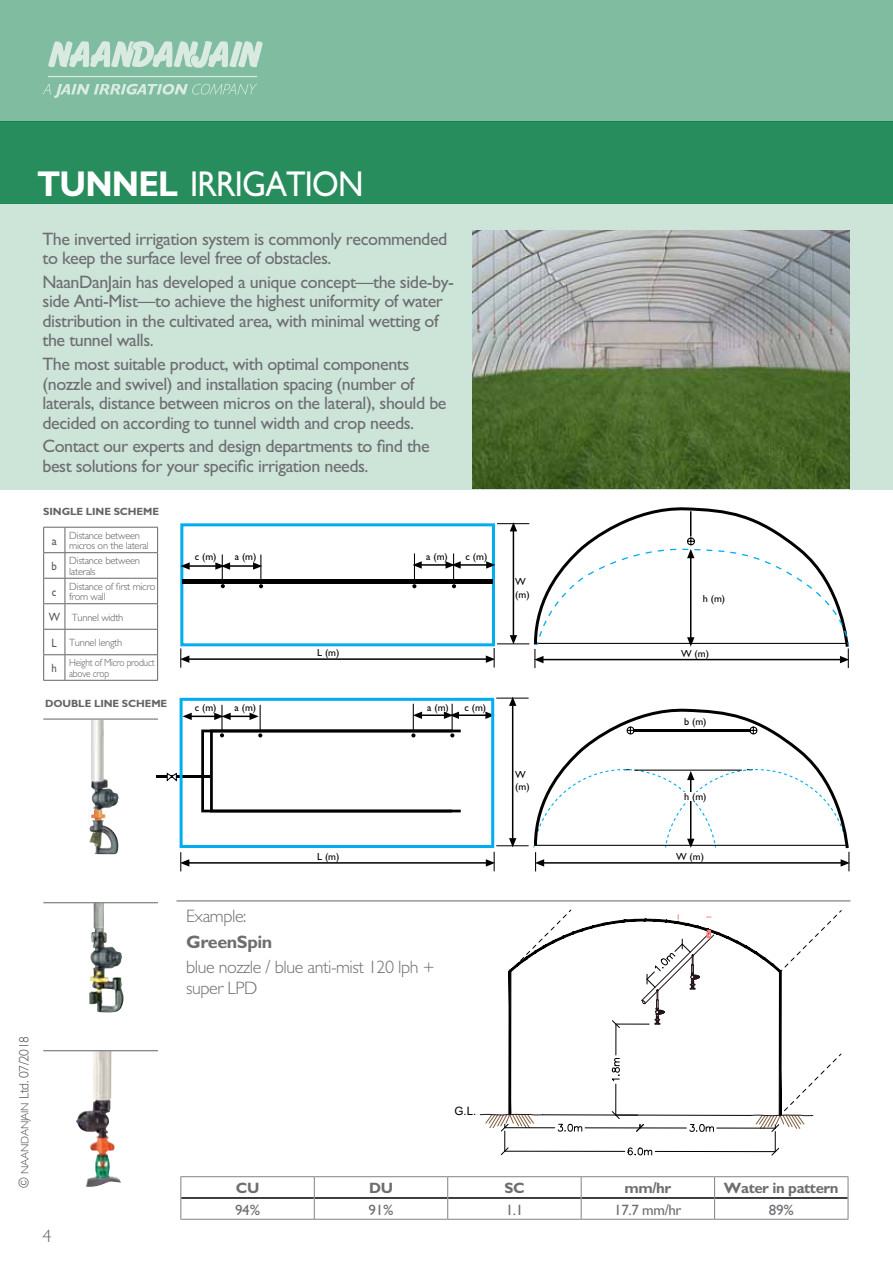
<style>
.page{position:relative;width:893px;height:1263px;background:#fff}
.page>*{position:absolute;margin:0;border:0;box-sizing:border-box;transform-origin:0 0}
.t1{font:36px "M Gill Sans";letter-spacing:-.025em;color:#fff;scale:.9 1}
.t2{font:18px/19.5px "M Gill Sans";letter-spacing:-.025em;color:#6d6e71}
.t3{font:300 18px/21px "M Gill Sans";letter-spacing:-.025em;color:#6d6e71}
.t4{font:700 18px "M Gill Sans";letter-spacing:-.025em;color:#6d6e71}
.t5{font:300 18px "M Gill Sans";color:#636466}
.t6{font:700 15px "M Gill Sans";letter-spacing:-.025em;color:#6d6e71}
.t7{font:15px "M Gill Sans";letter-spacing:-.025em;color:#6d6e71}
.t8{font:300 13.5px "M Gill Sans";letter-spacing:-.03em;color:#4d4d4f}
.t9{font:12px "M Gill Sans";color:#58595b;scale:.9 1}
.t10{font:12px "M Gill Sans";color:#58595b}
.t11{font:11.55px "Arial";color:#000}
.t12{font:300 10.5px/10.5px "M Gill Sans";letter-spacing:-.025em;color:#58595b}
.t13{font:700 10.5px "M Gill Sans";letter-spacing:-.01em;color:#636466}
.t14{font:300 10.5px/10.5px "M Gill Sans";letter-spacing:-.025em;color:#58595b;scale:.9 1}
.t15{font:10.2px/12.3px "M Gill Sans";color:#000}
.s1{font-weight:700}
.s2{font-weight:400;font-size:12px}
.s3{font-size:10.8px}
</style>
<div class="page">
<div style="left:0;top:203px;width:893px;height:287px;background:#cde4d9"></div>
<div style="left:0;top:0;width:893px;height:122px;background:#80bc9f"></div>
<div style="left:0;top:122px;width:893px;height:82px;background:#278d5c"></div>
<svg style="left:43px;top:84px;width:214px;height:14px"></svg>
<svg style="left:48px;top:41px;width:215px;height:27px"></svg>
<hr style="left:48px;top:76px;width:209px;height:1px;background:#fff">
<img style="left:92px;top:789px;width:9px;height:21px">
<img style="left:91px;top:810px;width:14px;height:10px">
<img style="left:89px;top:820px;width:30px;height:34px">
<img style="left:91px;top:720px;width:17px;height:69px">
<img style="left:89px;top:903px;width:35px;height:110px">
<div style="left:180px;top:523px;width:315px;height:123px;border:3px solid #00aeef"></div>
<hr style="left:182px;top:580px;width:310px;height:4px;background:#000">
<hr style="left:189px;top:565px;width:27px;height:2px;background:#000">
<svg style="left:180px;top:562px;width:10px;height:8px"></svg>
<hr style="left:229px;top:565px;width:25px;height:2px;background:#000">
<svg style="left:215px;top:554px;width:15px;height:34px"></svg>
<svg style="left:253px;top:554px;width:10px;height:34px"></svg>
<hr style="left:460px;top:564px;width:27px;height:2px;background:#000">
<svg style="left:486px;top:561px;width:9px;height:8px"></svg>
<hr style="left:421px;top:564px;width:25px;height:2px;background:#000">
<svg style="left:446px;top:553px;width:15px;height:35px"></svg>
<svg style="left:412px;top:553px;width:10px;height:35px"></svg>
<hr style="left:513px;top:531px;width:1px;height:105px;background:#000">
<svg style="left:510px;top:522px;width:7px;height:9px"></svg>
<svg style="left:510px;top:635px;width:7px;height:8px"></svg>
<hr style="left:497px;top:643px;width:32px;height:1px;background:#000">
<hr style="left:497px;top:523px;width:32px;height:1px;background:#000">
<svg style="left:651px;top:507px;width:75px;height:4px"></svg>
<svg style="left:534px;top:511px;width:316px;height:157px"></svg>
<hr style="left:189px;top:658px;width:297px;height:2px;background:#000">
<svg style="left:180px;top:648px;width:9px;height:20px"></svg>
<svg style="left:486px;top:648px;width:9px;height:19px"></svg>
<hr style="left:458px;top:714px;width:28px;height:2px;background:#000">
<svg style="left:485px;top:711px;width:10px;height:8px"></svg>
<hr style="left:512px;top:705px;width:1px;height:134px;background:#000">
<svg style="left:509px;top:697px;width:7px;height:9px"></svg>
<svg style="left:509px;top:838px;width:7px;height:9px"></svg>
<hr style="left:496px;top:845px;width:33px;height:1px;background:#000">
<hr style="left:496px;top:698px;width:33px;height:1px;background:#000">
<hr style="left:157px;top:775px;width:53px;height:3px;background:#000">
<svg style="left:167px;top:773px;width:10px;height:8px"></svg>
<div style="left:180px;top:698px;width:314px;height:150px;border:3px solid #00aeef"></div>
<svg style="left:183px;top:704px;width:278px;height:108px"></svg>
<svg style="left:569px;top:708px;width:243px;height:52px"></svg>
<hr style="left:189px;top:862px;width:297px;height:2px;background:#000">
<svg style="left:180px;top:852px;width:9px;height:19px"></svg>
<svg style="left:486px;top:852px;width:9px;height:19px"></svg>
<svg style="left:533px;top:760px;width:317px;height:111px"></svg>
<img style="left:76px;top:1051px;width:45px;height:136px">
<hr style="left:43px;top:719px;width:115px;height:1px;background:#636466">
<hr style="left:43px;top:902px;width:115px;height:1px;background:#636466">
<hr style="left:176px;top:900px;width:674px;height:1px;background:#636466">
<hr style="left:43px;top:1050px;width:115px;height:1px;background:#636466">
<hr style="left:65px;top:527px;width:93px;height:1px;background:#636466">
<hr style="left:65px;top:552px;width:93px;height:1px;background:#636466">
<hr style="left:65px;top:578px;width:93px;height:1px;background:#636466">
<hr style="left:65px;top:603px;width:93px;height:1px;background:#636466">
<hr style="left:65px;top:629px;width:93px;height:1px;background:#636466">
<hr style="left:65px;top:654px;width:93px;height:1px;background:#636466">
<svg style="left:157px;top:528px;width:1px;height:152px"></svg>
<svg style="left:43px;top:527px;width:23px;height:154px"></svg>
<hr style="left:65px;top:680px;width:93px;height:1px;background:#636466">
<hr style="left:181px;top:1197px;width:133px;height:2px;background:#000">
<hr style="left:315px;top:1197px;width:132px;height:2px;background:#000">
<hr style="left:448px;top:1197px;width:133px;height:2px;background:#000">
<hr style="left:581px;top:1197px;width:133px;height:2px;background:#000">
<hr style="left:715px;top:1197px;width:133px;height:2px;background:#000">
<hr style="left:180px;top:1176px;width:134px;height:1px;background:#808285">
<hr style="left:314px;top:1176px;width:134px;height:1px;background:#808285">
<hr style="left:448px;top:1176px;width:133px;height:1px;background:#808285">
<hr style="left:581px;top:1176px;width:134px;height:1px;background:#808285">
<hr style="left:715px;top:1176px;width:133px;height:1px;background:#808285">
<svg style="left:180px;top:1177px;width:1px;height:42px"></svg>
<svg style="left:314px;top:1177px;width:1px;height:42px"></svg>
<svg style="left:447px;top:1177px;width:1px;height:42px"></svg>
<svg style="left:581px;top:1177px;width:1px;height:42px"></svg>
<svg style="left:714px;top:1177px;width:1px;height:42px"></svg>
<svg style="left:848px;top:1177px;width:1px;height:42px"></svg>
<hr style="left:180px;top:1219px;width:134px;height:1px;background:#808285">
<hr style="left:314px;top:1219px;width:134px;height:1px;background:#808285">
<hr style="left:448px;top:1219px;width:133px;height:1px;background:#808285">
<hr style="left:581px;top:1219px;width:134px;height:1px;background:#808285">
<hr style="left:715px;top:1219px;width:133px;height:1px;background:#808285">
<svg style="left:480px;top:909px;width:362px;height:247px"></svg>
<img style="left:472px;top:231px;width:377px;height:257px">
<h1 class="t1" style="left:37px;top:164px;width:364px"><span class="s1">TUNNEL</span> IRRIGATION</h1>
<p class="t2" style="left:43px;top:229px;width:406px">The inverted irrigation system is commonly recommended to keep the surface level free of obstacles.</p>
<p class="t2" style="left:43px;top:272px;width:413px">NaanDanJain has developed a unique concept—the side-by&shy;side Anti-Mist—to achieve the highest uniformity of water distribution in the cultivated area, with minimal wetting of the tunnel walls.</p>
<p class="t2" style="left:43px;top:354px;width:406px">The most suitable product, with optimal components (nozzle and swivel) and installation spacing (number of laterals, distance between micros on the lateral), should be decided on according to tunnel width and crop needs.</p>
<p class="t2" style="left:43px;top:437px;width:389px">Contact our experts and design departments to find the best solutions for your specific irrigation needs.</p>
<p class="t13" style="left:43px;top:506px;width:117px">SINGLE LINE SCHEME</p>
<p class="t10" style="left:52px;top:534px;width:7px">a</p>
<p class="t12" style="left:69px;top:530px;width:81px">Distance between micros on the lateral</p>
<p class="t9" style="left:52px;top:559px;width:7px">b</p>
<p class="t12" style="left:69px;top:556px;width:72px">Distance between laterals</p>
<p class="t9" style="left:52px;top:585px;width:7px">c</p>
<p class="t12" style="left:69px;top:581px;width:88px">Distance of first micro from wall</p>
<p class="t12" style="left:49px;top:612px;width:76px"><span class="s2">W</span> Tunnel width</p>
<p class="t12" style="left:52px;top:637px;width:72px"><span class="s2">L</span> Tunnel length</p>
<p class="t9" style="left:52px;top:661px;width:7px">h</p>
<p class="t14" style="left:69px;top:658px;width:96px">Height of Micro product above crop</p>
<p class="t13" style="left:45px;top:697px;width:124px">DOUBLE LINE SCHEME</p>
<p class="t8" style="left:17px;top:1187px;width:153px;rotate:-90deg">© <span class="s3">NAANDANJAIN</span> Ltd. 07/2018</p>
<p class="t5" style="left:43px;top:1226px;width:10px">4</p>
<p class="t15" style="left:195px;top:551px;width:23px">c (m)</p>
<p class="t15" style="left:235px;top:551px;width:23px">a (m)</p>
<p class="t15" style="left:426px;top:551px;width:23px">a (m)</p>
<p class="t15" style="left:466px;top:551px;width:23px">c (m)</p>
<p class="t15" style="left:317px;top:647px;width:24px">L (m)</p>
<p class="t15" style="left:195px;top:701px;width:23px">c (m)</p>
<p class="t15" style="left:235px;top:701px;width:23px">a (m)</p>
<p class="t15" style="left:427px;top:701px;width:23px">a (m)</p>
<p class="t15" style="left:464px;top:701px;width:23px">c (m)</p>
<p class="t15" style="left:515px;top:576px;width:16px">W (m)</p>
<p class="t15" style="left:515px;top:769px;width:16px">W (m)</p>
<p class="t15" style="left:703px;top:593px;width:24px">h (m)</p>
<p class="t15" style="left:681px;top:648px;width:29px">W (m)</p>
<p class="t15" style="left:684px;top:716px;width:24px">b (m)</p>
<p class="t15" style="left:684px;top:790px;width:24px">h (m)</p>
<p class="t15" style="left:317px;top:850px;width:24px">L (m)</p>
<p class="t15" style="left:676px;top:850px;width:29px">W (m)</p>
<p class="t3" style="left:186px;top:906px;width:62px">Example:</p>
<p class="t4" style="left:186px;top:931px;width:88px">GreenSpin</p>
<p class="t3" style="left:186px;top:956px;width:250px">blue nozzle / blue anti-mist 120 lph + super LPD</p>
<p class="t11" style="left:454px;top:1104px;width:23px">G.L.</p>
<p class="t6" style="left:236px;top:1179px;width:25px">CU</p>
<p class="t6" style="left:369px;top:1179px;width:25px">DU</p>
<p class="t6" style="left:504px;top:1179px;width:22px">SC</p>
<p class="t6" style="left:624px;top:1179px;width:48px">mm/hr</p>
<p class="t6" style="left:724px;top:1179px;width:116px">Water in pattern</p>
<p class="t7" style="left:235px;top:1201px;width:26px">94%</p>
<p class="t7" style="left:369px;top:1201px;width:26px">91%</p>
<p class="t7" style="left:506px;top:1201px;width:19px">1.1</p>
<p class="t7" style="left:614px;top:1201px;width:69px">17.7 mm/hr</p>
<p class="t7" style="left:769px;top:1201px;width:26px">89%</p>
</div>
